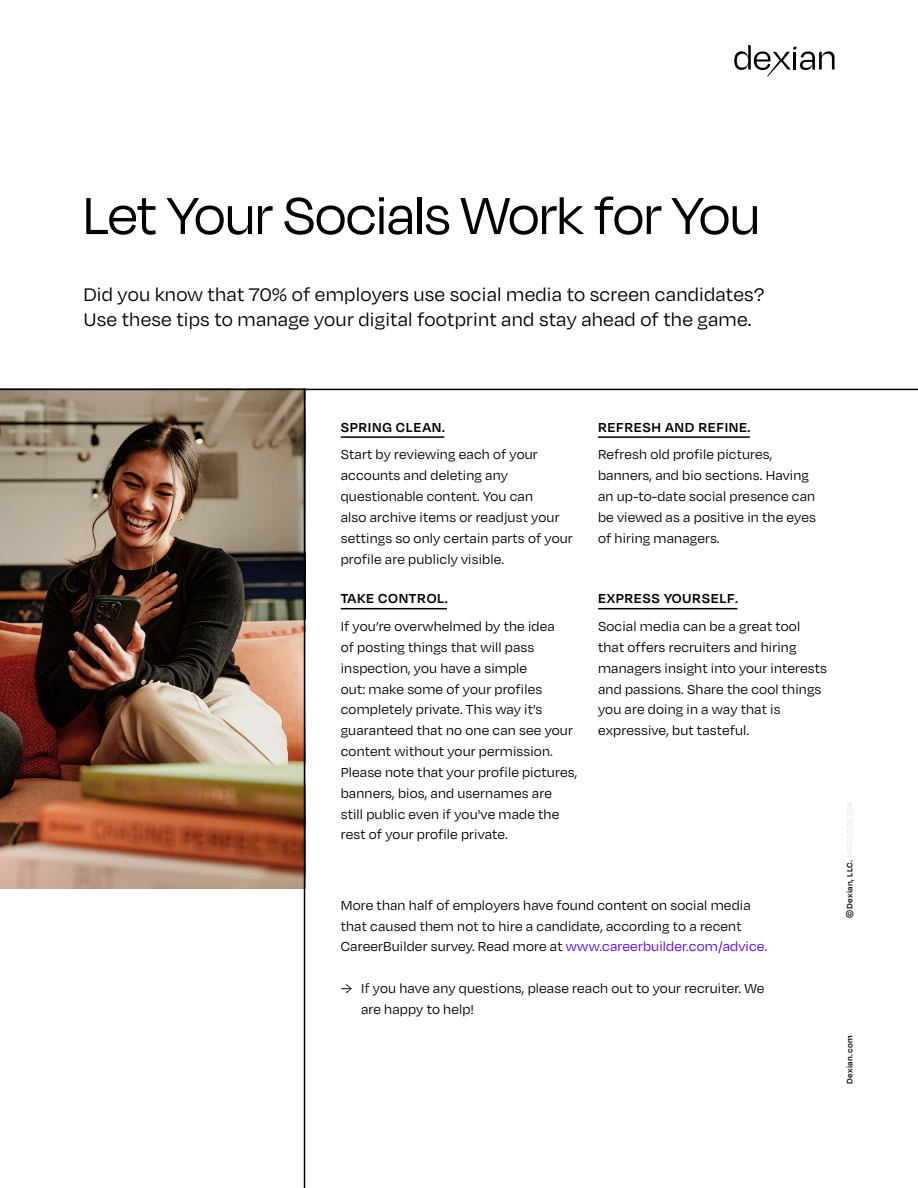
<style>
.page{position:relative;width:918px;height:1188px;background:#fff}
.page>*{position:absolute;margin:0;border:0;box-sizing:border-box;transform-origin:0 0}
.t1{font:60px "Degular Display";letter-spacing:.005em;color:#000}
.t2{font:21px/25.2px "Degular";letter-spacing:.01em;color:#000}
.Para{font:15px/20.9px "Degular";letter-spacing:.01em;color:#000}
.t3{font:600 15px "Degular";letter-spacing:.04em;color:#000}
.t4{font:600 9px "Degular";letter-spacing:.04em;color:#000}
.s1{color:#5700ff}
.s2{color:#ede8e3}
</style>
<div class="page">
<img style="left:0;top:390px;width:304px;height:499px">
<hr style="left:304px;top:389px;width:1px;height:799px;background:#000">
<hr style="left:341px;top:436px;width:103px;height:2px;background:#000">
<hr style="left:598px;top:436px;width:152px;height:2px;background:#000">
<hr style="left:341px;top:608px;width:106px;height:1px;background:#000">
<hr style="left:598px;top:608px;width:139px;height:1px;background:#000">
<hr style="left:0;top:389px;width:918px;height:1px;background:#000">
<svg style="left:734px;top:45px;width:101px;height:32px"></svg>
<h1 class="t1" style="left:83px;top:182px;width:678px">Let Your Socials Work for You</h1>
<h3 class="t2" style="left:83px;top:281px;width:682px">Did you know that 70% of employers use social media to screen candidates?<br>Use these tips to manage your digital footprint and stay ahead of the game.</h3>
<h4 class="t3" style="left:341px;top:418px;width:106px">SPRING CLEAN.</h4>
<p class="Para" style="left:341px;top:444px;width:234px">Start by reviewing each of your accounts and deleting any questionable content. You can<br>also archive items or readjust your settings so only certain parts of your profile are publicly visible.</p>
<h4 class="t3" style="left:341px;top:589px;width:108px">TAKE CONTROL.</h4>
<p class="Para" style="left:341px;top:615px;width:238px">If you’re overwhelmed by the idea<br>of posting things that will pass inspection, you have a simple<br>out: make some of your profiles completely private. This way it’s guaranteed that no one can see your content without your permission.<br>Please note that your profile pictures, banners, bios, and usernames are still public even if you've made the rest of your profile private.</p>
<h4 class="t3" style="left:598px;top:418px;width:154px">REFRESH AND REFINE.</h4>
<p class="Para" style="left:598px;top:444px;width:219px">Refresh old profile pictures, banners, and bio sections. Having an up‑to‑date social presence can be viewed as a positive in the eyes of hiring managers.</p>
<h4 class="t3" style="left:598px;top:589px;width:141px">EXPRESS YOURSELF.</h4>
<p class="Para" style="left:598px;top:615px;width:230px">Social media can be a great tool that offers recruiters and hiring managers insight into your interests and passions. Share the cool things you are doing in a way that is expressive, but tasteful.</p>
<p class="Para" style="left:341px;top:894px;width:428px">More than half of employers have found content on social media that caused them not to hire a candidate, according to a recent<br>CareerBuilder survey. Read more at <span class="s1">www.careerbuilder.com/advice.</span></p>
<p class="Para" style="left:361px;top:977px;width:405px;text-indent:-20px">→ If you have any questions, please reach out to your recruiter. We are happy to help!</p>
<p class="t4" style="left:844px;top:918px;width:117px;rotate:-90deg">©Dexian, LLC. <span class="s2">4560068194</span></p>
<p class="t4" style="left:844px;top:1084px;width:50px;rotate:-90deg">Dexian.com</p>
</div>
